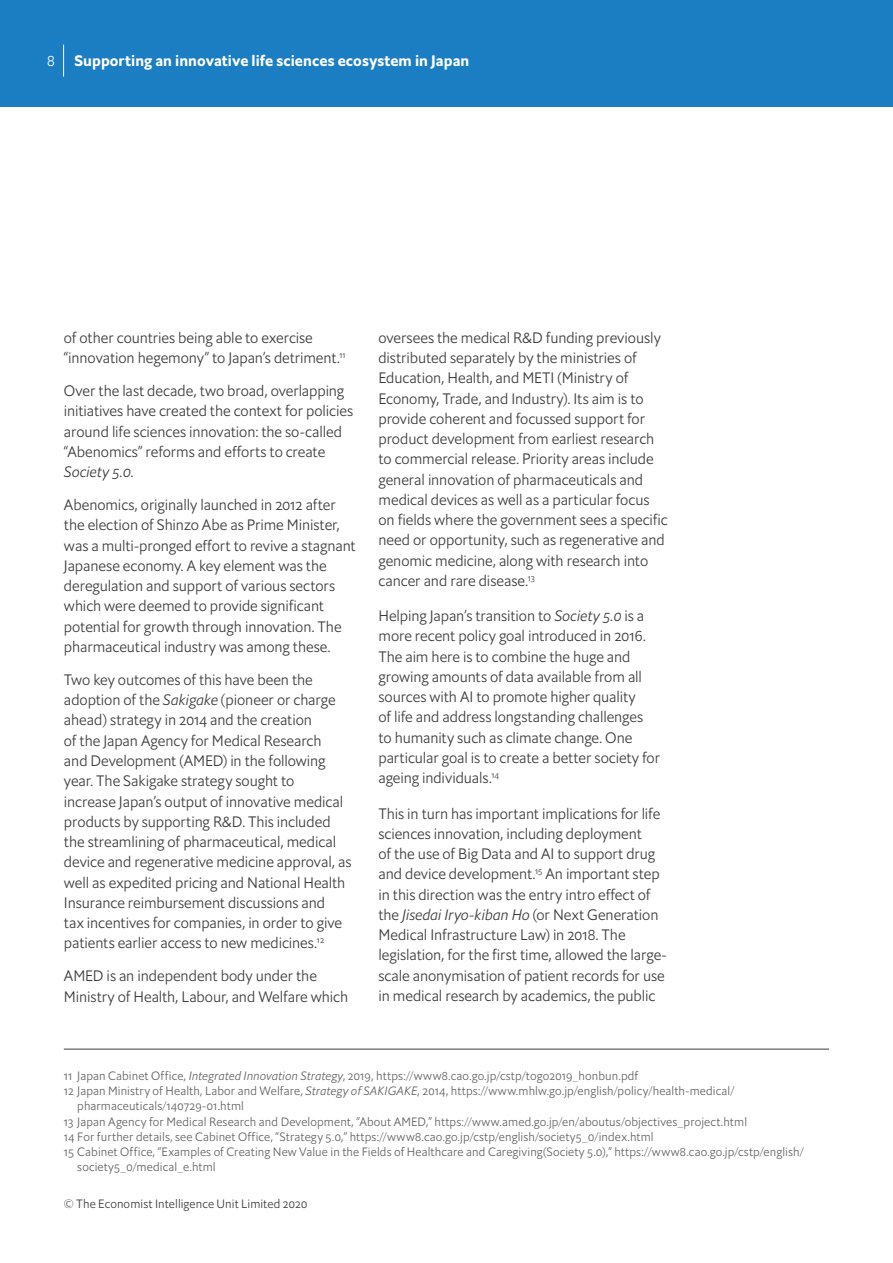
<style>
.page{position:relative;width:893px;height:1263px;background:#fff}
.page>*{position:absolute;margin:0;border:0;box-sizing:border-box;transform-origin:0 0}
.t1{font:300 15px/20.2px "Econ Sans OS";letter-spacing:-.005em;color:#3c3c3c}
.t2{font:700 15px "Econ Sans OS";letter-spacing:.005em;color:#fff}
.t3{font:300 15px "Econ Sans OS";color:#fff}
.t4{font:300 12px "Econ Sans OS";letter-spacing:.01em;color:#646363}
.t5{font:300 12px "Econ Sans OS";letter-spacing:.01em;color:#3c3c3c}
.s1{font-style:italic}
</style>
<div class="page">
<div style="left:0;top:0;width:893px;height:106px;background:#1b7dc2"></div>
<hr style="left:63px;top:45px;width:1px;height:32px;background:#fff">
<hr style="left:64px;top:1049px;width:765px;height:1px;background:#3c3c3b">
<p class="t3" style="left:47px;top:51px;width:9px">8</p>
<p class="t2" style="left:74px;top:51px;width:396px">Supporting an innovative life sciences ecosystem in Japan</p>
<p class="t1" style="left:64px;top:327px;width:283px">of other countries being able to exercise “innovation hegemony” to Japan’s detriment.<sup>11</sup></p>
<p class="t1" style="left:64px;top:381px;width:291px">Over the last decade, two broad, overlapping initiatives have created the context for policies around life sciences innovation: the so-called “Abenomics” reforms and efforts to create <span class="s1">Society 5.0</span>.</p>
<p class="t1" style="left:64px;top:495px;width:293px">Abenomics, originally launched in 2012 after the election of Shinzo Abe as Prime Minister, was a multi-pronged effort to revive a stagnant Japanese economy. A key element was the deregulation and support of various sectors which were deemed to provide significant potential for growth through innovation. The pharmaceutical industry was among these.</p>
<p class="t1" style="left:64px;top:669px;width:289px">Two key outcomes of this have been the adoption of the <span class="s1">Sakigake</span> (pioneer or charge ahead) strategy in 2014 and the creation<br>of the Japan Agency for Medical Research<br>and Development (AMED) in the following year. The Sakigake strategy sought to<br>increase Japan’s output of innovative medical products by supporting R&amp;D. This included the streamlining of pharmaceutical, medical device and regenerative medicine approval, as well as expedited pricing and National Health Insurance reimbursement discussions and<br>tax incentives for companies, in order to give patients earlier access to new medicines.<sup>12</sup></p>
<p class="t1" style="left:64px;top:966px;width:286px">AMED is an independent body under the<br>Ministry of Health, Labour, and Welfare which</p>
<p class="t1" style="left:378px;top:327px;width:291px">oversees the medical R&amp;D funding previously distributed separately by the ministries of Education, Health, and METI (Ministry of Economy, Trade, and Industry). Its aim is to provide coherent and focussed support for product development from earliest research to commercial release. Priority areas include general innovation of pharmaceuticals and medical devices as well as a particular focus on fields where the government sees a specific need or opportunity, such as regenerative and genomic medicine, along with research into cancer and rare disease.<sup>13</sup></p>
<p class="t1" style="left:378px;top:606px;width:283px">Helping Japan’s transition to <span class="s1">Society 5.0</span> is a more recent policy goal introduced in 2016.<br>The aim here is to combine the huge and growing amounts of data available from all sources with AI to promote higher quality<br>of life and address longstanding challenges to humanity such as climate change. One particular goal is to create a better society for ageing individuals.<sup>14</sup></p>
<p class="t1" style="left:378px;top:803px;width:290px">This in turn has important implications for life sciences innovation, including deployment<br>of the use of Big Data and AI to support drug and device development.<sup>15</sup> An important step in this direction was the entry intro effect of the <span class="s1">Jisedai Iryo-kiban Ho</span> (or Next Generation Medical Infrastructure Law) in 2018. The legislation, for the first time, allowed the large&shy;scale anonymisation of patient records for use in medical research by academics, the public</p>
<p class="t4" style="left:64px;top:1068px;width:576px">11 Japan Cabinet Office, <span class="s1">Integrated Innovation Strategy</span>, 2019, https://www8.cao.go.jp/cstp/togo2019_honbun.pdf</p>
<p class="t4" style="left:64px;top:1083px;width:672px">12 Japan Ministry of Health, Labor and Welfare, <span class="s1">Strategy of SAKIGAKE</span>, 2014, https://www.mhlw.go.jp/english/policy/health-medical/</p>
<p class="t4" style="left:77px;top:1098px;width:168px">pharmaceuticals/140729-01.html</p>
<p class="t4" style="left:64px;top:1113px;width:685px">13 Japan Agency for Medical Research and Development, “About AMED,” https://www.amed.go.jp/en/aboutus/objectives_project.html</p>
<p class="t4" style="left:64px;top:1128px;width:591px">14 For further details, see Cabinet Office, “Strategy 5.0,” https://www8.cao.go.jp/cstp/english/society5_0/index.html</p>
<p class="t4" style="left:64px;top:1143px;width:742px">15 Cabinet Office, “Examples of Creating New Value in the Fields of Healthcare and Caregiving(Society 5.0),” https://www8.cao.go.jp/cstp/english/</p>
<p class="t4" style="left:77px;top:1158px;width:140px">society5_0/medical_e.html</p>
<p class="t5" style="left:64px;top:1196px;width:245px">© The Economist Intelligence Unit Limited 2020</p>
</div>
